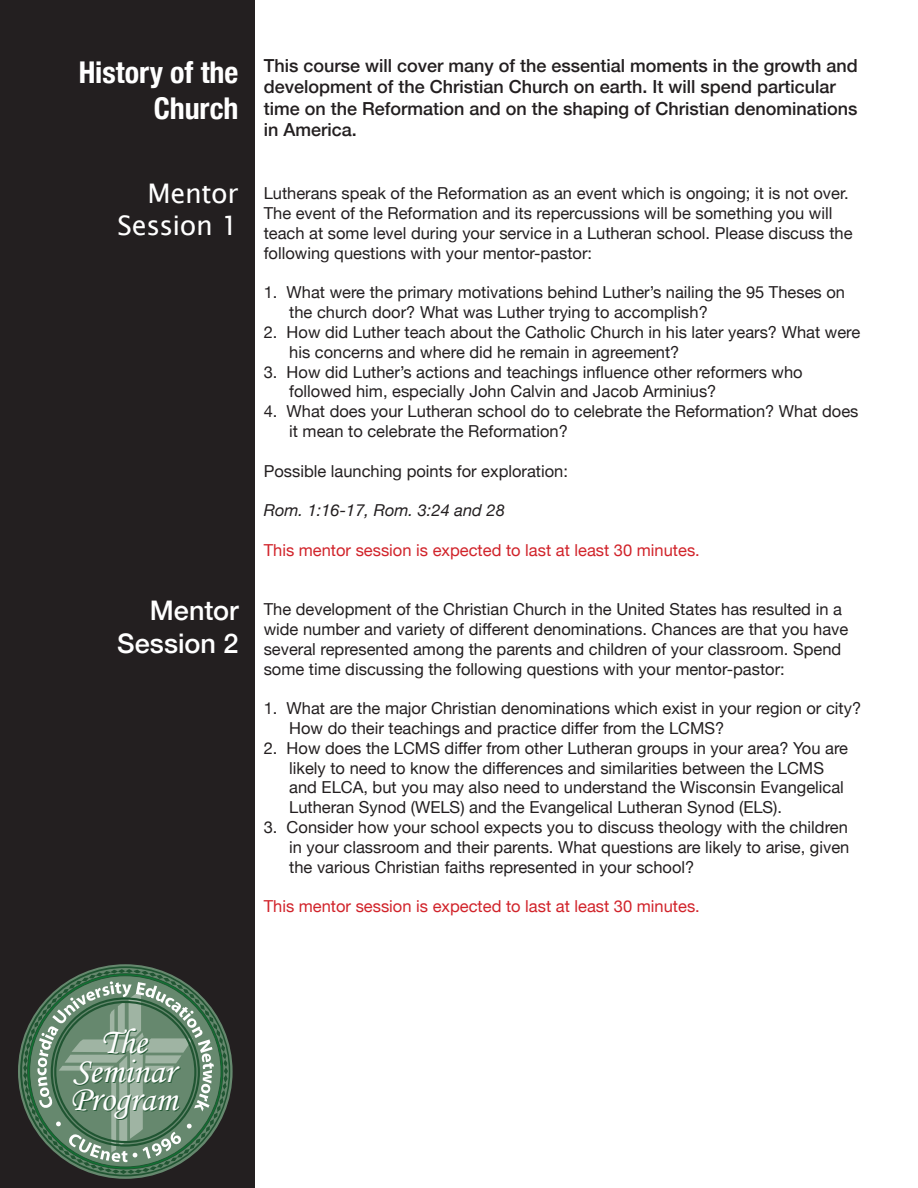
<style>
.page{position:relative;width:918px;height:1188px;background:#fff}
.page>*{position:absolute;margin:0;border:0;box-sizing:border-box;transform-origin:0 0}
.t1{font:36px/28.5px "Monotype Corsiva";color:#fff;text-align:center}
.t2{font:700 condensed 30px/36px "Helvetica Neue";color:#fff;text-align:right}
.t3{font:27px/32.4px "Lucida Sans";letter-spacing:-.015em;color:#fff;text-align:right}
.t4{font:500 27px/32.4px "Helvetica Neue";color:#fff;text-align:right}
.t5{font:500 18px/21.6px "Helvetica Neue";color:#231f20}
.t6{font:16.5px/19.8px "Helvetica Neue";color:#231f20}
.t7{font:16.5px "Helvetica Neue";color:#d1232a}
.t8{font:italic 16.5px "Helvetica Neue";color:#231f20}
</style>
<div class="page">
<div style="left:0;top:0;width:255px;height:1188px;background:#231f20"></div>
<svg style="left:20px;top:966px;width:210px;height:210px"></svg>
<svg style="left:23px;top:969px;width:205px;height:205px"></svg>
<h2 class="t2" style="left:79px;top:52px;width:161px">History of the<br>Church</h2>
<p class="t5" style="left:264px;top:53px;width:596px">This course will cover many of the essential moments in the growth and development of the Christian Church on earth. It will spend particular time on the Reformation and on the shaping of Christian denominations in America.</p>
<h3 class="t3" style="left:117px;top:177px;width:123px">Mentor<br>Session 1</h3>
<p class="t6" style="left:264px;top:185px;width:590px">Lutherans speak of the Reformation as an event which is ongoing; it is not over.<br>The event of the Reformation and its repercussions will be something you will teach at some level during your service in a Lutheran school. Please discuss the following questions with your mentor-pastor:</p>
<p class="t6" style="left:289px;top:284px;width:557px;text-indent:-26px">1. What were the primary motivations behind Luther’s nailing the 95 Theses on the church door? What was Luther trying to accomplish?</p>
<p class="t6" style="left:289px;top:323px;width:573px;text-indent:-26px">2. How did Luther teach about the Catholic Church in his later years? What were his concerns and where did he remain in agreement?</p>
<p class="t6" style="left:289px;top:363px;width:515px;text-indent:-26px">3. How did Luther’s actions and teachings influence other reformers who followed him, especially John Calvin and Jacob Arminius?</p>
<p class="t6" style="left:289px;top:402px;width:571px;text-indent:-26px">4. What does your Lutheran school do to celebrate the Reformation? What does it mean to celebrate the Reformation?</p>
<p class="t6" style="left:264px;top:462px;width:306px">Possible launching points for exploration:</p>
<p class="t8" style="left:264px;top:498px;width:243px">Rom. 1:16-17, Rom. 3:24 and 28</p>
<p class="t7" style="left:264px;top:538px;width:438px">This mentor session is expected to last at least 30 minutes.</p>
<h3 class="t4" style="left:117px;top:592px;width:123px">Mentor<br>Session 2</h3>
<p class="t6" style="left:264px;top:600px;width:586px">The development of the Christian Church in the United States has resulted in a wide number and variety of different denominations. Chances are that you have several represented among the parents and children of your classroom. Spend some time discussing the following questions with your mentor-pastor:</p>
<p class="t6" style="left:289px;top:699px;width:573px;text-indent:-26px">1. What are the major Christian denominations which exist in your region or city?<br>How do their teachings and practice differ from the LCMS?</p>
<p class="t6" style="left:289px;top:739px;width:560px;text-indent:-26px">2. How does the LCMS differ from other Lutheran groups in your area? You are likely to need to know the differences and similarities between the LCMS and ELCA, but you may also need to understand the Wisconsin Evangelical Lutheran Synod (WELS) and the Evangelical Lutheran Synod (ELS).</p>
<p class="t6" style="left:289px;top:818px;width:562px;text-align:justify;text-indent:-26px">3. Consider how your school expects you to discuss theology with the children in your classroom and their parents. What questions are likely to arise, given the various Christian faiths represented in your school?</p>
<p class="t7" style="left:264px;top:894px;width:438px">This mentor session is expected to last at least 30 minutes.</p>
<h1 class="t1" style="left:70px;top:1028px;width:109px">The<br>Seminar<br>Program</h1>
</div>
